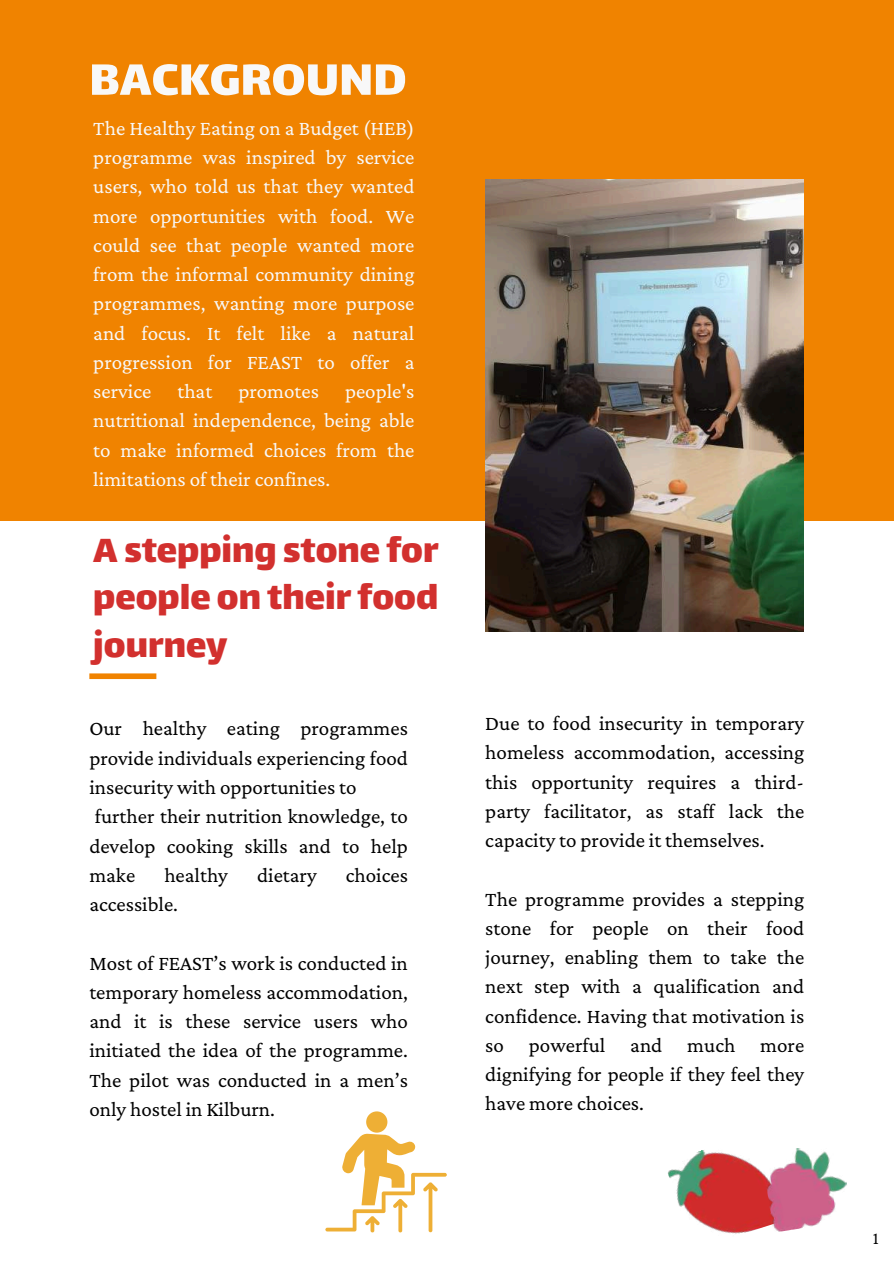
<style>
.page{position:relative;width:894px;height:1264px;background:#fff}
.page>*{position:absolute;margin:0;border:0;box-sizing:border-box;transform-origin:0 0}
.t1{font:53.25px "Lalezar";color:#f8f8f8}
.t2{font:41.1px/47.2px "Lalezar";color:#d2302e;text-align:justify}
.t3{font:21px/29.2px "Crimson Pro";color:#000;text-align:justify}
.t4{font:21px/29.2px "Crimson Pro";color:#f8f8f8;text-align:justify}
.t5{font:18px "Crimson Pro";color:#000}
</style>
<div class="page">
<div style="left:0;top:0;width:893px;height:520px;background:#f08300"></div>
<img style="left:485px;top:179px;width:318px;height:452px">
<div style="left:89px;top:673px;width:67px;height:6px;background:#f08300"></div>
<img style="left:668px;top:1150px;width:93px;height:84px">
<img style="left:761px;top:1148px;width:86px;height:84px">
<div style="left:366px;top:1111px;width:21px;height:21px;background:#eeaf35;border-radius:50%"></div>
<svg style="left:325px;top:1133px;width:121px;height:99px"></svg>
<h1 class="t1" style="left:89px;top:45px;width:319px">BACKGROUND</h1>
<p class="t4" style="left:93px;top:113px;width:322px">The Healthy Eating on a Budget (HEB) programme was inspired by service users, who told us that they wanted more opportunities with food. We could see that people wanted more from the informal community dining programmes, wanting more purpose and focus. It felt like a natural progression for FEAST to offer a service that promotes people's nutritional independence, being able to make informed choices from the limitations of their confines.</p>
<h2 class="t2" style="left:93px;top:524px;width:347px">A stepping stone for people on theirfood journey</h2>
<p class="t3" style="left:89px;top:713px;width:320px;text-align:left">Our healthy eating programmes provide individuals experiencing food insecurity with opportunities to further their nutrition knowledge, to develop cooking skills and to help make</p>
<p class="t3" style="left:164px;top:860px;width:65px">healthy</p>
<p class="t3" style="left:257px;top:860px;width:61px">dietary</p>
<p class="t3" style="left:346px;top:860px;width:64px">choices</p>
<p class="t3" style="left:89px;top:889px;width:90px">accessible.</p>
<p class="t3" style="left:89px;top:947px;width:320px">Most of FEAST’s work is conducted in temporary homeless accommodation, and it is these service users who initiated the idea of the programme.<br>The pilot was conducted in a men’s only hostel in Kilburn.</p>
<p class="t3" style="left:485px;top:708px;width:320px">Due to food insecurity in temporary homeless accommodation, accessing this opportunity requires a third&shy;party facilitator, as staff lack the capacity to provide it themselves.</p>
<p class="t3" style="left:485px;top:883px;width:320px">The programme provides a stepping stone for people on their food journey, enabling them to take the next step with a qualification and confidence. Having that motivation is so powerful and much more dignifying for people if they feel they have more choices.</p>
<p class="t5" style="left:872px;top:1227px;width:7px">1</p>
</div>
